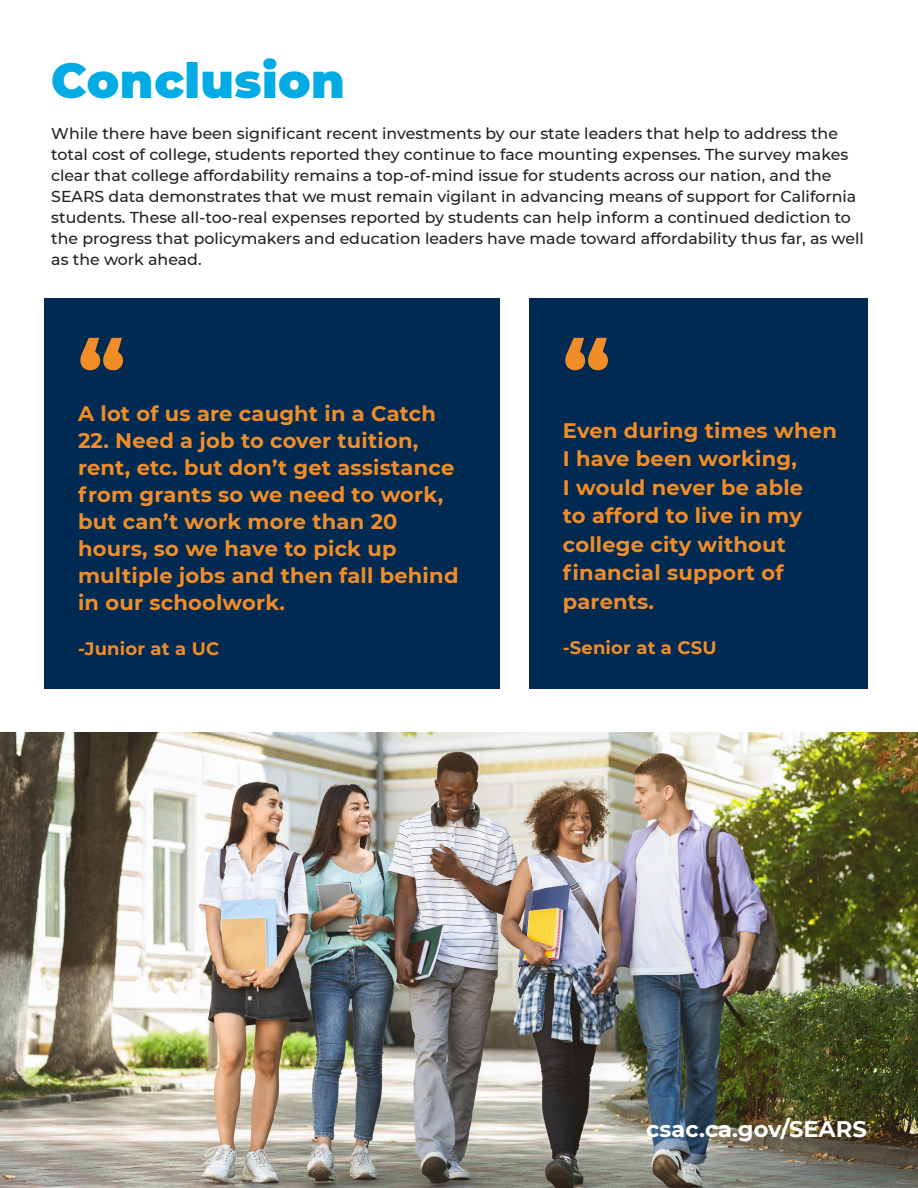
<style>
.page{position:relative;width:918px;height:1188px;background:#fff}
.page>*{position:absolute;margin:0;border:0;box-sizing:border-box;transform-origin:0 0}
.Heading_2{font:800 87px "Montserrat";color:#f18d28}
.t1{font:900 48px "Montserrat";letter-spacing:.01em;color:#02abe3}
.Heading_4{font:700 22.5px "Montserrat";color:#fff}
.Pull_Quote{font:700 21px/27px "Montserrat";letter-spacing:.01em;color:#f18d28}
.Pull_Quote-2{font:700 18px "Montserrat";letter-spacing:.01em;color:#f18d28}
.Body_Copy{font:500 15.75px/21px "Montserrat";color:#231f20}
</style>
<div class="page">
<div style="left:44px;top:298px;width:456px;height:391px;background:#002a52"></div>
<div style="left:529px;top:298px;width:338px;height:391px;background:#002a52"></div>
<img style="left:0;top:732px;width:918px;height:456px">
<h1 class="t1" style="left:51px;top:45px;width:295px">Conclusion</h1>
<p class="Body_Copy" style="left:51px;top:122px;width:814px">While there have been significant recent investments by our state leaders that help to address the total cost of college, students reported they continue to face mounting expenses. The survey makes clear that college affordability remains a top-of-mind issue for students across our nation, and the SEARS data demonstrates that we must remain vigilant in advancing means of support for California students. These all-too-real expenses reported by students can help inform a continued dediction to the progress that policymakers and education leaders have made toward affordability thus far, as well as the work ahead.</p>
<h3 class="Heading_2" style="left:78px;top:308px;width:49px">“</h3>
<p class="Pull_Quote" style="left:78px;top:399px;width:359px">A lot of us are caught in a Catch</p>
<p class="Pull_Quote" style="left:78px;top:426px;width:382px">22. Need a job to cover tuition, rent, etc. but don’t get assistance from grants so we need to work, but can’t work more than 20 hours, so we have to pick up multiple jobs and then fall behind in our schoolwork.</p>
<p class="Pull_Quote-2" style="left:78px;top:636px;width:143px">-Junior at a UC</p>
<h3 class="Heading_2" style="left:563px;top:308px;width:49px">“</h3>
<p class="Pull_Quote" style="left:563px;top:415px;width:275px;line-height:28.5px">Even during times when<br>I have been working,<br>I would never be able<br>to afford to live in my college city without financial support of parents.</p>
<p class="Pull_Quote-2" style="left:563px;top:634px;width:155px">-Senior at a CSU</p>
<h5 class="Heading_4" style="left:646px;top:1112px;width:222px">csac.ca.gov/SEARS</h5>
</div>
